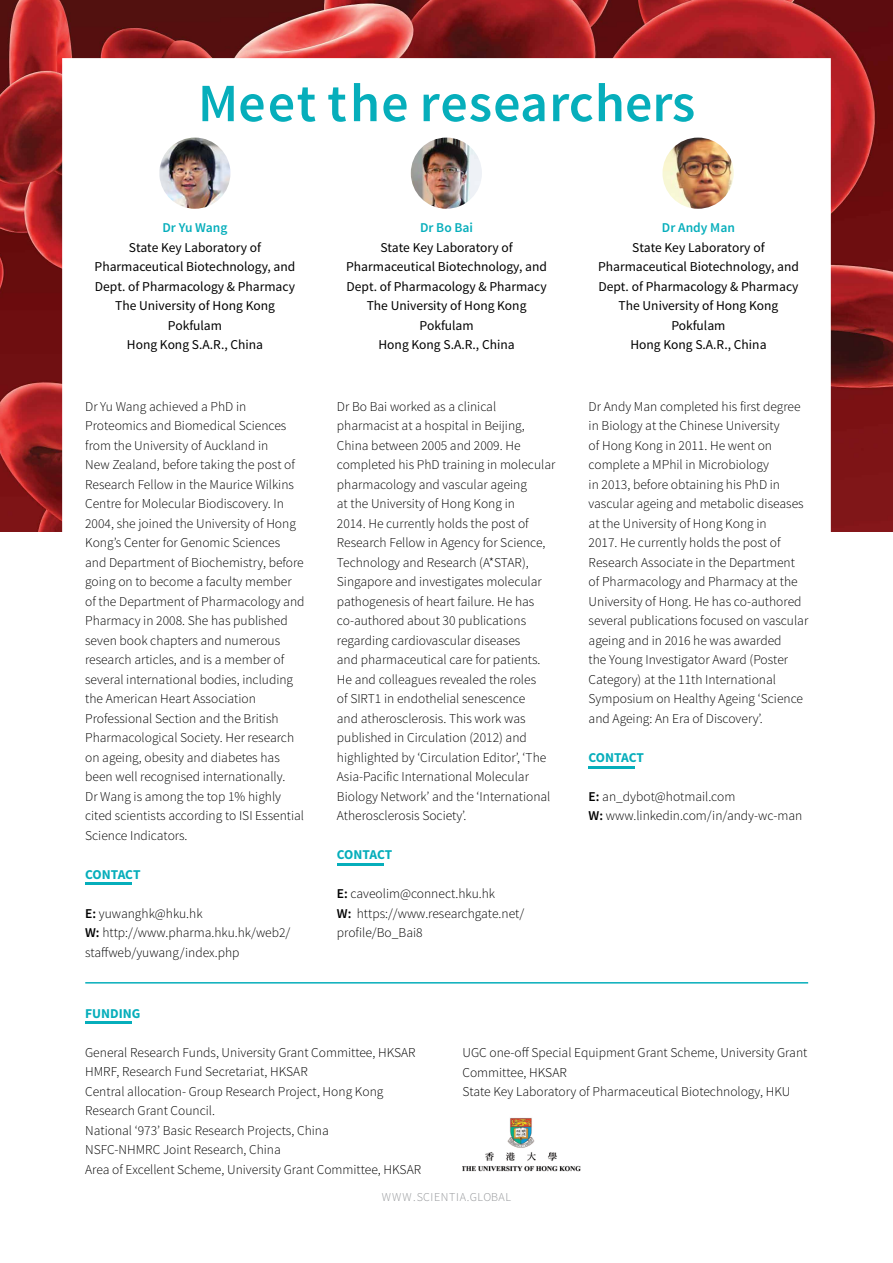
<style>
.page{position:relative;width:893px;height:1263px;background:#fff}
.page>*{position:absolute;margin:0;border:0;box-sizing:border-box;transform-origin:0 0}
.t1{font:600 54px "Source Sans Pro";letter-spacing:.02em;color:#06aebb}
.t2{font:300 13.5px/19.5px "Source Sans Pro";color:#000}
.t3{font:13.5px/19.5px "Source Sans Pro";color:#000;text-align:center}
.t4{font:700 13.5px "Source Sans Pro";letter-spacing:-.005em;color:#06aebb}
.t5{font:600 13.5px "Source Sans Pro";color:#06aebb}
.t6{font:300 12px "Source Sans Pro";letter-spacing:.05em;color:#939598}
.s1{font-weight:600}
</style>
<div class="page">
<img style="left:0;top:0;width:893px;height:531px">
<div style="left:62px;top:58px;width:769px;height:1136px;background:#fff;border:2px solid #fff"></div>
<hr style="left:85px;top:982px;width:723px;height:1px;background:#06aebb">
<hr style="left:85px;top:1021px;width:47px;height:3px;background:#06aebb">
<hr style="left:337px;top:863px;width:47px;height:3px;background:#06aebb">
<hr style="left:588px;top:767px;width:47px;height:2px;background:#06aebb">
<img style="left:462px;top:1118px;width:119px;height:54px">
<img style="left:411px;top:138px;width:71px;height:71px;border-radius:36px">
<img style="left:662px;top:138px;width:72px;height:71px;border-radius:36px">
<hr style="left:85px;top:882px;width:47px;height:3px;background:#06aebb">
<img style="left:159px;top:138px;width:71px;height:71px;border-radius:35px">
<h1 class="t1" style="left:198px;top:69px;width:499px">Meet the researchers</h1>
<p class="t5" style="left:162px;top:219px;width:67px">Dr Yu Wang</p>
<p class="t3" style="left:95px;top:238px;width:202px">State Key Laboratory of<br>Pharmaceutical Biotechnology, and<br>Dept. of Pharmacology &amp; Pharmacy<br>The University of Hong Kong<br>Pokfulam<br>Hong Kong S.A.R., China</p>
<p class="t2" style="left:85px;top:397px;width:221px">Dr Yu Wang achieved a PhD in Proteomics and Biomedical Sciences from the University of Auckland in<br>New Zealand, before taking the post of Research Fellow in the Maurice Wilkins Centre for Molecular Biodiscovery. In 2004, she joined the University of Hong Kong’s Center for Genomic Sciences and Department of Biochemistry, before going on to become a faculty member of the Department of Pharmacology and Pharmacy in 2008. She has published seven book chapters and numerous research articles, and is a member of several international bodies, including the American Heart Association Professional Section and the British Pharmacological Society. Her research on ageing, obesity and diabetes has been well recognised internationally.<br>Dr Wang is among the top 1% highly cited scientists according to ISI Essential Science Indicators.</p>
<p class="t4" style="left:85px;top:865px;width:57px">CONTACT</p>
<p class="t2" style="left:85px;top:903px;width:207px"><span class="s1">E:</span> yuwanghk@hku.hk<br><span class="s1">W:</span> http://www.pharma.hku.hk/web2/ staffweb/yuwang/index.php</p>
<p class="t5" style="left:420px;top:219px;width:55px">Dr Bo Bai</p>
<p class="t3" style="left:346px;top:238px;width:202px">State Key Laboratory of<br>Pharmaceutical Biotechnology, and<br>Dept. of Pharmacology &amp; Pharmacy<br>The University of Hong Kong<br>Pokfulam<br>Hong Kong S.A.R., China</p>
<p class="t2" style="left:337px;top:397px;width:220px">Dr Bo Bai worked as a clinical pharmacist at a hospital in Beijing, China between 2005 and 2009. He completed his PhD training in molecular pharmacology and vascular ageing<br>at the University of Hong Kong in<br>2014. He currently holds the post of Research Fellow in Agency for Science, Technology and Research (A*STAR), Singapore and investigates molecular pathogenesis of heart failure. He has co-authored about 30 publications regarding cardiovascular diseases<br>and pharmaceutical care for patients.<br>He and colleagues revealed the roles<br>of SIRT1 in endothelial senescence<br>and atherosclerosis. This work was published in Circulation (2012) and highlighted by ‘Circulation Editor’, ‘The Asia-Pacific International Molecular Biology Network’ and the ‘International Atherosclerosis Society’.</p>
<p class="t4" style="left:337px;top:846px;width:57px">CONTACT</p>
<p class="t2" style="left:337px;top:884px;width:189px"><span class="s1">E:</span> caveolim@connect.hku.hk<br><span class="s1">W:</span> https://www.researchgate.net/ profile/Bo_Bai8</p>
<p class="t5" style="left:662px;top:219px;width:75px">Dr Andy Man</p>
<p class="t3" style="left:598px;top:238px;width:202px">State Key Laboratory of<br>Pharmaceutical Biotechnology, and<br>Dept. of Pharmacology &amp; Pharmacy<br>The University of Hong Kong<br>Pokfulam<br>Hong Kong S.A.R., China</p>
<p class="t2" style="left:589px;top:396px;width:221px">Dr Andy Man completed his first degree in Biology at the Chinese University<br>of Hong Kong in 2011. He went on complete a MPhil in Microbiology<br>in 2013, before obtaining his PhD in vascular ageing and metabolic diseases at the University of Hong Kong in<br>2017. He currently holds the post of Research Associate in the Department of Pharmacology and Pharmacy at the University of Hong. He has co-authored several publications focused on vascular ageing and in 2016 he was awarded<br>the Young Investigator Award (Poster Category) at the 11th International Symposium on Healthy Ageing ‘Science and Ageing: An Era of Discovery’.</p>
<p class="t4" style="left:589px;top:748px;width:57px">CONTACT</p>
<p class="t2" style="left:589px;top:786px;width:215px"><span class="s1">E:</span> an_dybot@hotmail.com<br><span class="s1">W:</span> www.linkedin.com/in/andy-wc-man</p>
<p class="t4" style="left:85px;top:1004px;width:57px">FUNDING</p>
<p class="t2" style="left:85px;top:1042px;width:338px">General Research Funds, University Grant Committee, HKSAR HMRF, Research Fund Secretariat, HKSAR<br>Central allocation- Group Research Project, Hong Kong Research Grant Council.<br>National ‘973’ Basic Research Projects, China<br>NSFC-NHMRC Joint Research, China<br>Area of Excellent Scheme, University Grant Committee, HKSAR</p>
<p class="t2" style="left:462px;top:1043px;width:346px">UGC one-off Special Equipment Grant Scheme, University Grant<br>Committee, HKSAR<br>State Key Laboratory of Pharmaceutical Biotechnology, HKU</p>
<p class="t6" style="left:382px;top:1190px;width:131px">WWW.SCIENTIA.GLOBAL</p>
</div>
